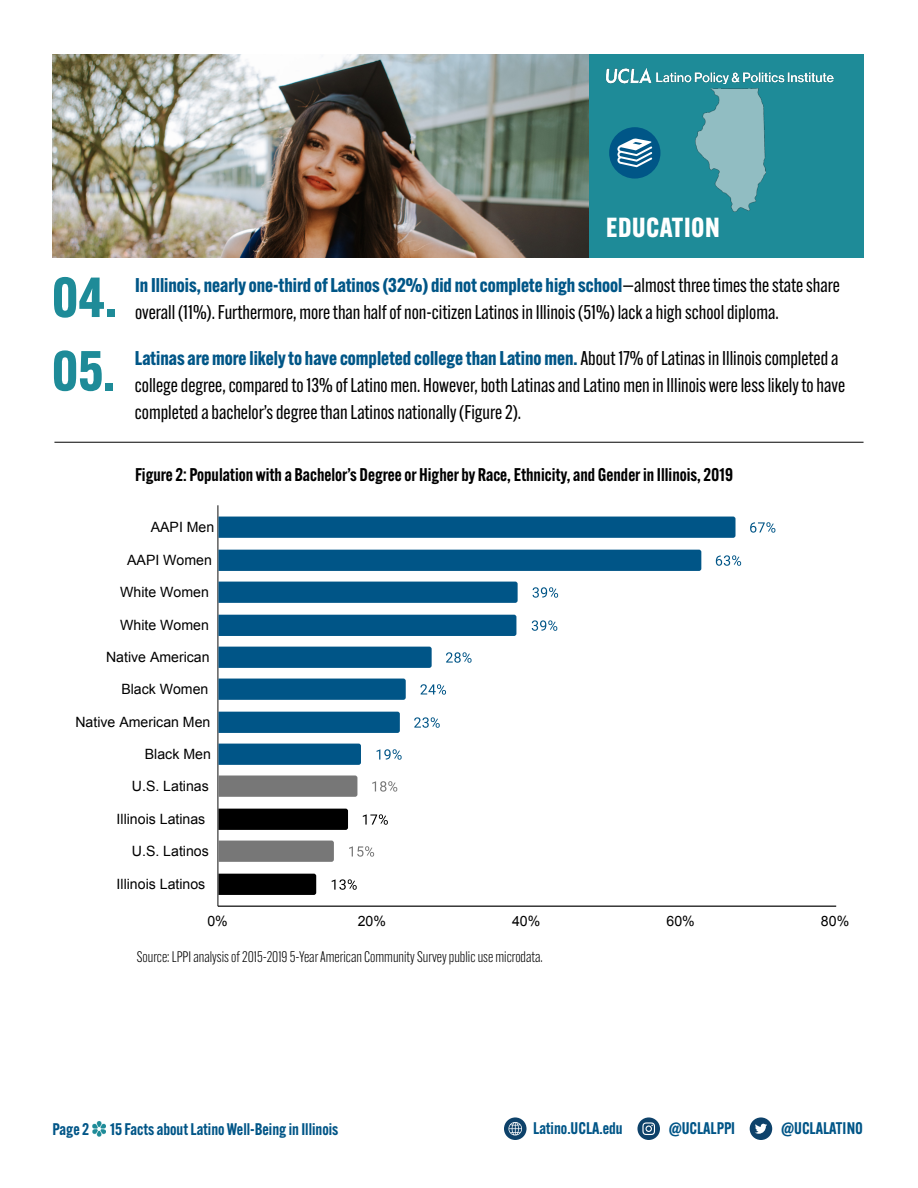
<style>
.page{position:relative;width:918px;height:1188px;background:#fff}
.page>*{position:absolute;margin:0;border:0;box-sizing:border-box;transform-origin:0 0}
.t1{font:700 55.2px "Alternate Gothic ATF";color:#1e8b98}
.t2{font:700 27px "Alternate Gothic ATF";letter-spacing:.02em;color:#fff}
.t3{font:19.5px/27px "Alternate Gothic ATF";color:#000}
.t4{font:700 19.5px "Alternate Gothic ATF";color:#005687}
.t5{font:600 18px "Alternate Gothic ATF";color:#000}
.t6{font:600 16.5px "Alternate Gothic ATF";color:#005587}
.t7{font:300 15px "Alternate Gothic ATF";color:#000}
.t8{font:14.25px "Arial";color:#000}
.s1{font-weight:400;color:#000}
.s2{font-weight:700;color:#005687}
</style>
<div class="page">
<hr style="left:54px;top:442px;width:810px;height:1px;background:#000">
<hr style="left:217px;top:505px;width:1px;height:401px;background:#333">
<hr style="left:218px;top:906px;width:618px;height:1px;background:#000">
<div style="left:218px;top:517px;width:518px;height:21px;background:#005587"></div>
<div style="left:218px;top:550px;width:483px;height:21px;background:#005587"></div>
<div style="left:218px;top:582px;width:300px;height:21px;background:#005587"></div>
<div style="left:218px;top:615px;width:298px;height:21px;background:#005587"></div>
<div style="left:218px;top:712px;width:182px;height:21px;background:#005587"></div>
<div style="left:218px;top:744px;width:143px;height:21px;background:#005587"></div>
<div style="left:218px;top:776px;width:139px;height:21px;background:#777"></div>
<div style="left:218px;top:809px;width:130px;height:21px;background:#000"></div>
<div style="left:218px;top:841px;width:116px;height:21px;background:#777"></div>
<div style="left:218px;top:874px;width:98px;height:21px;background:#000"></div>
<svg style="left:750px;top:522px;width:26px;height:11px"></svg>
<svg style="left:715px;top:555px;width:27px;height:11px"></svg>
<svg style="left:532px;top:587px;width:27px;height:11px"></svg>
<svg style="left:531px;top:620px;width:27px;height:11px"></svg>
<svg style="left:218px;top:647px;width:254px;height:53px"></svg>
<svg style="left:414px;top:717px;width:26px;height:11px"></svg>
<svg style="left:376px;top:749px;width:26px;height:11px"></svg>
<svg style="left:372px;top:781px;width:26px;height:11px"></svg>
<svg style="left:362px;top:814px;width:26px;height:11px"></svg>
<svg style="left:349px;top:846px;width:26px;height:11px"></svg>
<svg style="left:331px;top:879px;width:26px;height:11px"></svg>
<div style="left:588px;top:54px;width:276px;height:203px;background:#1e8b98"></div>
<div style="left:609px;top:127px;width:51px;height:52px;background:#005687;border-radius:50%"></div>
<svg style="left:617px;top:138px;width:35px;height:41px"></svg>
<img style="left:53px;top:54px;width:535px;height:203px">
<img style="left:695px;top:88px;width:70px;height:124px">
<img style="left:92px;top:1122px;width:13px;height:14px">
<svg style="left:504px;top:1117px;width:23px;height:23px"></svg>
<svg style="left:509px;top:1122px;width:13px;height:13px"></svg>
<div style="left:750px;top:1117px;width:22px;height:23px;background:#0e426a;border-radius:50%"></div>
<svg style="left:755px;top:1124px;width:12px;height:10px"></svg>
<div style="left:637px;top:1117px;width:23px;height:23px;background:#0e426a;border-radius:50%"></div>
<svg style="left:642px;top:1122px;width:13px;height:13px"></svg>
<img style="left:606px;top:68px;width:227px;height:15px">
<h1 class="t1" style="left:52px;top:263px;width:66px">04.</h1>
<h1 class="t1" style="left:52px;top:336px;width:64px">05.</h1>
<h2 class="t2" style="left:606px;top:210px;width:115px">EDUCATION</h2>
<p class="t4" style="left:135px;top:272px;width:706px">In Illinois, nearly one-third of Latinos (32%) did not complete high school<span class="s1">—almost three times the state share</span></p>
<p class="t3" style="left:135px;top:298px;width:645px">overall (11%). Furthermore, more than half of non-citizen Latinos in Illinois (51%) lack a high school diploma.</p>
<p class="t3" style="left:135px;top:345px;width:712px"><span class="s2">Latinas are more likely to have completed college than Latino men.</span> About 17% of Latinas in Illinois completed a college degree, compared to 13% of Latino men. However, both Latinas and Latino men in Illinois were less likely to have completed a bachelor’s degree than Latinos nationally (Figure 2).</p>
<p class="t5" style="left:135px;top:463px;width:600px">Figure 2: Population with a Bachelor’s Degree or Higher by Race, Ethnicity, and Gender in Illinois, 2019</p>
<p class="t8" style="left:151px;top:518px;width:65px">AAPI Men</p>
<p class="t8" style="left:127px;top:550px;width:86px">AAPI Women</p>
<p class="t8" style="left:120px;top:583px;width:90px">White Women</p>
<p class="t8" style="left:120px;top:615px;width:90px">White Women</p>
<p class="t8" style="left:106px;top:648px;width:105px">Native American</p>
<p class="t8" style="left:121px;top:680px;width:89px">Black Women</p>
<p class="t8" style="left:75px;top:712px;width:137px">Native American Men</p>
<p class="t8" style="left:145px;top:745px;width:67px">Black Men</p>
<p class="t8" style="left:132px;top:777px;width:78px">U.S. Latinas</p>
<p class="t8" style="left:117px;top:809px;width:90px">Illinois Latinas</p>
<p class="t8" style="left:132px;top:842px;width:78px">U.S. Latinos</p>
<p class="t8" style="left:117px;top:874px;width:90px">Illinois Latinos</p>
<p class="t8" style="left:207px;top:911px;width:22px">0%</p>
<p class="t8" style="left:358px;top:911px;width:30px">20%</p>
<p class="t8" style="left:512px;top:911px;width:30px">40%</p>
<p class="t8" style="left:667px;top:911px;width:30px">60%</p>
<p class="t8" style="left:821px;top:911px;width:30px">80%</p>
<p class="t7" style="left:137px;top:948px;width:407px">Source: LPPI analysis of 2015-2019 5-Year American Community Survey public use microdata.</p>
<p class="t6" style="left:52px;top:1119px;width:38px">Page 2</p>
<p class="t6" style="left:110px;top:1119px;width:230px">15 Facts about Latino Well-Being in Illinois</p>
<p class="t6" style="left:533px;top:1118px;width:91px">Latino.UCLA.edu</p>
<p class="t6" style="left:669px;top:1118px;width:68px">@UCLALPPI</p>
<p class="t6" style="left:782px;top:1118px;width:83px">@UCLALATINO</p>
</div>
